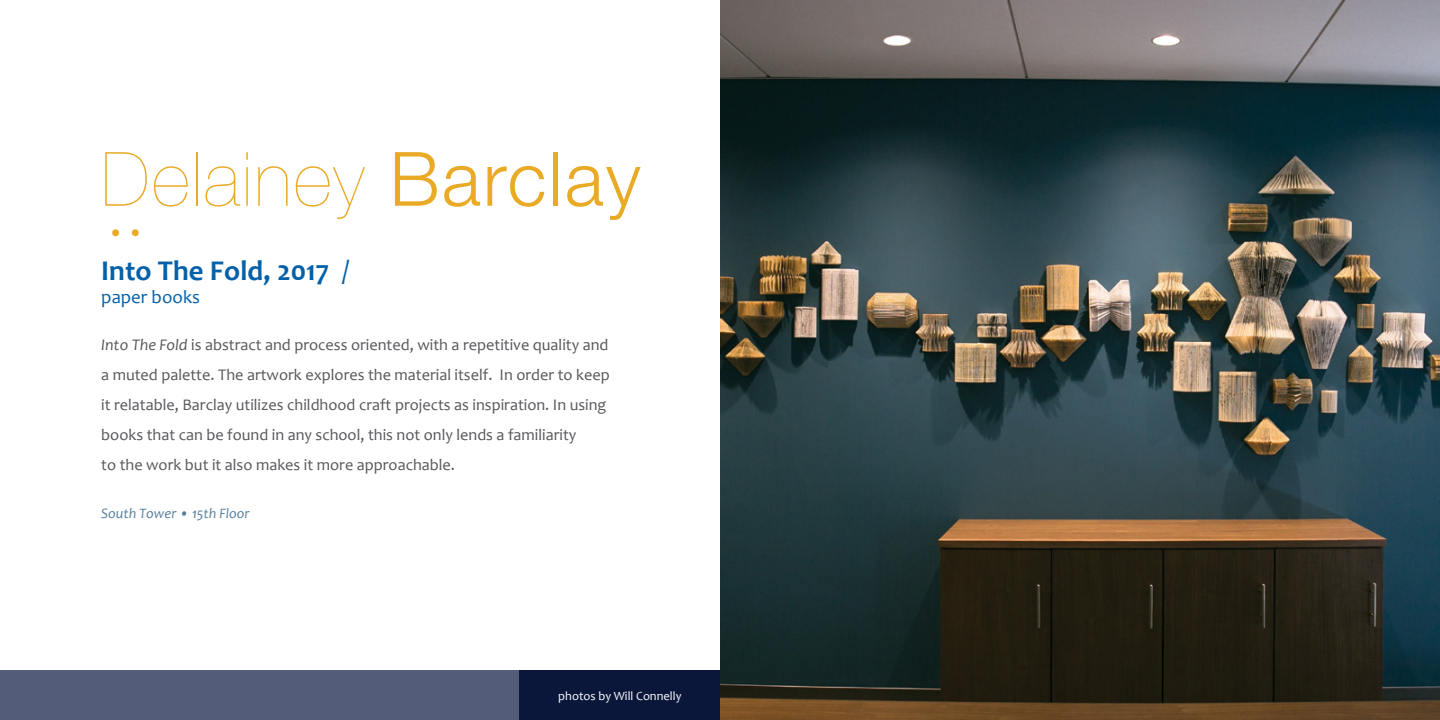
<style>
.page{position:relative;width:1440px;height:720px;background:#fff}
.page>*{position:absolute;margin:0;border:0;box-sizing:border-box;transform-origin:0 0}
.t1{font:200 75px "Helvetica Neue";letter-spacing:.03em;color:#e9aa25}
.t2{font:700 31.25px "Helvetica Neue";color:#e9aa25}
.t3{font:700 28.75px "Candara";color:#0460a9}
.t4{font:18.75px "Candara";color:#0460a9}
.t5{font:16.25px/30px "Candara";color:#56575b}
.t6{font:italic 14.38px "Candara";color:#547e9e}
.t7{font:12.5px "Candara";color:#fff}
.s1{font-weight:300}
.s2{font-weight:400}
.s3{font-style:italic}
</style>
<div class="page">
<div style="left:0;top:671px;width:720px;height:49px;background:#535c79"></div>
<div style="left:520px;top:671px;width:200px;height:49px;background:#0a173b"></div>
<img style="left:720px;top:0;width:720px;height:720px">
<h1 class="t1" style="left:101px;top:121px;width:541px">Delainey <span class="s1">Barclay</span></h1>
<h3 class="t3" style="left:101px;top:253px;width:250px">Into The Fold, 2017 <span class="s2">/</span></h3>
<p class="t4" style="left:101px;top:285px;width:100px">paper books</p>
<p class="t5" style="left:101px;top:330px;width:510px"><span class="s3">Into The Fold</span> is abstract and process oriented, with a repetitive quality and a muted palette. The artwork explores the material itself. In order to keep it relatable, Barclay utilizes childhood craft projects as inspiration. In using books that can be found in any school, this not only lends a familiarity<br>to the work but it also makes it more approachable.</p>
<p class="t6" style="left:101px;top:504px;width:150px">South Tower • 15th Floor</p>
<h2 class="t2" style="left:110px;top:209px;width:32px">• •</h2>
<p class="t7" style="left:558px;top:688px;width:125px">photos by Will Connelly</p>
</div>
